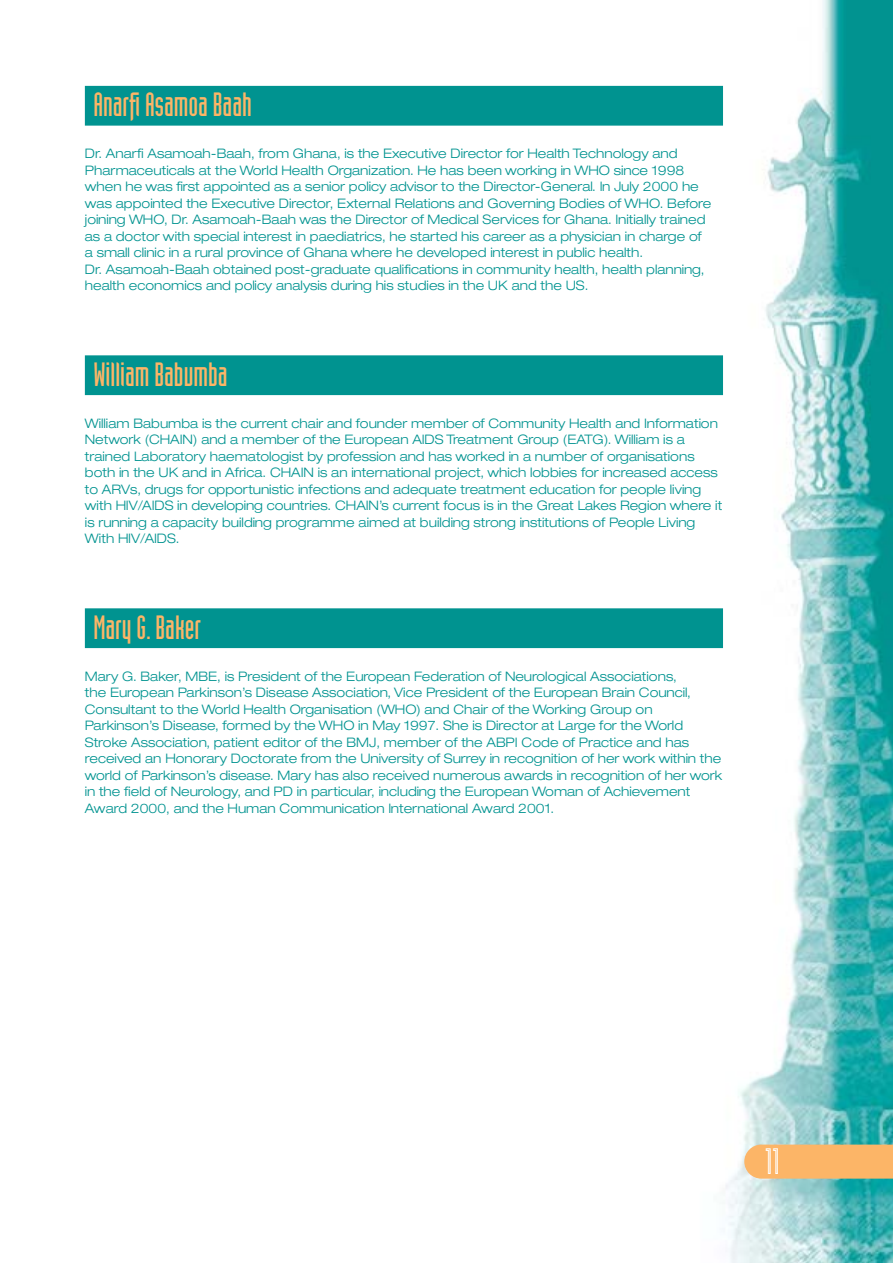
<style>
.page{position:relative;width:893px;height:1263px;background:#fff}
.page>*{position:absolute;margin:0;border:0;box-sizing:border-box;transform-origin:0 0}
.t1{font:36px "Industria Inline";color:#fff}
.t2{font:33px "Industria Solid";color:#fcb567}
.t3{font:300 expanded 13.2px/16.5px "Helvetica Neue";letter-spacing:.005em;color:#009390}
</style>
<div class="page">
<img style="left:678px;top:1px;width:214px;height:1262px">
<div style="left:744px;top:1145px;width:148px;height:34px;background:#fcb567"></div>
<div style="left:85px;top:86px;width:638px;height:40px;background:#009390"></div>
<div style="left:85px;top:355px;width:638px;height:40px;background:#009390"></div>
<div style="left:85px;top:608px;width:638px;height:40px;background:#009390"></div>
<h2 class="t2" style="left:93px;top:92px;width:160px">Anarfi Asamoa Baah</h2>
<p class="t3" style="left:85px;top:146px;width:628px">Dr. Anarfi Asamoah-Baah, from Ghana, is the Executive Director for Health Technology and Pharmaceuticals at the World Health Organization. He has been working in WHO since 1998 when he was first appointed as a senior policy advisor to the Director-General. In July 2000 he was appointed the Executive Director, External Relations and Governing Bodies of WHO. Before joining WHO, Dr. Asamoah-Baah was the Director of Medical Services for Ghana. Initially trained as a doctor with special interest in paediatrics, he started his career as a physician in charge of a small clinic in a rural province of Ghana where he developed interest in public health.<br>Dr. Asamoah-Baah obtained post-graduate qualifications in community health, health planning, health economics and policy analysis during his studies in the UK and the US.</p>
<h2 class="t2" style="left:93px;top:362px;width:136px">William Babumba</h2>
<p class="t3" style="left:85px;top:416px;width:639px">William Babumba is the current chair and founder member of Community Health and Information Network (CHAIN) and a member of the European AIDS Treatment Group (EATG). William is a trained Laboratory haematologist by profession and has worked in a number of organisations both in the UK and in Africa. CHAIN is an international project, which lobbies for increased access to ARVs, drugs for opportunistic infections and adequate treatment education for people living with HIV/AIDS in developing countries. CHAIN’s current focus is in the Great Lakes Region where it is running a capacity building programme aimed at building strong institutions of People Living With HIV/AIDS.</p>
<h2 class="t2" style="left:93px;top:615px;width:109px">Mary G. Baker</h2>
<p class="t3" style="left:85px;top:669px;width:638px">Mary G. Baker, MBE, is President of the European Federation of Neurological Associations,<br>the European Parkinson’s Disease Association, Vice President of the European Brain Council, Consultant to the World Health Organisation (WHO) and Chair of the Working Group on Parkinson’s Disease, formed by the WHO in May 1997. She is Director at Large for the World Stroke Association, patient editor of the BMJ, member of the ABPI Code of Practice and has received an Honorary Doctorate from the University of Surrey in recognition of her work within the world of Parkinson’s disease. Mary has also received numerous awards in recognition of her work in the field of Neurology, and PD in particular, including the European Woman of Achievement Award 2000, and the Human Communication International Award 2001.</p>
<h1 class="t1" style="left:765px;top:1148px;width:16px">11</h1>
</div>
